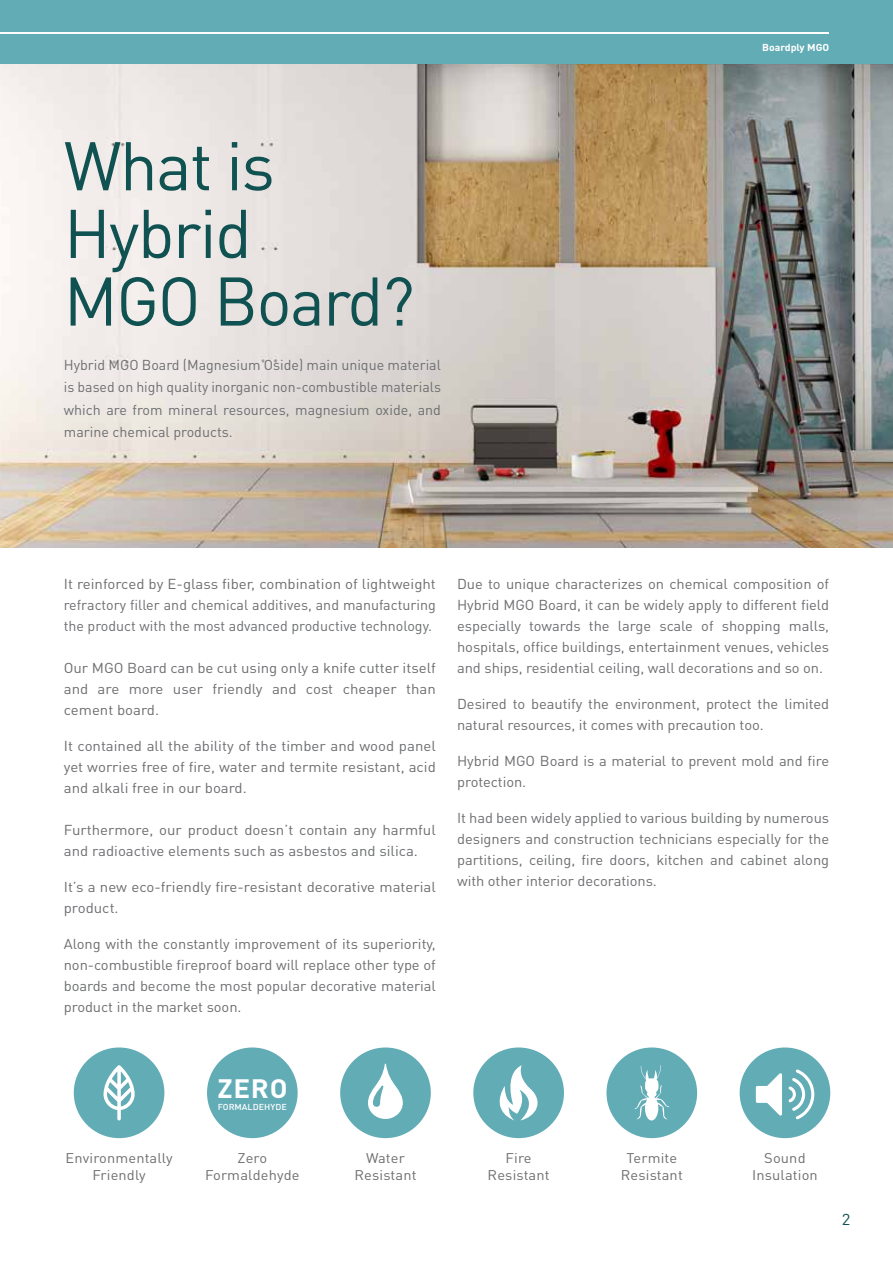
<style>
.page{position:relative;width:893px;height:1263px;background:#fff}
.page>*{position:absolute;margin:0;border:0;box-sizing:border-box;transform-origin:0 0}
.t1{font:67.65px/67.7px "DIN Pro";letter-spacing:-.025em;color:#105151}
.t2{font:700 26.25px "DIN Pro";color:#fff;scale:1.05 1}
.t3{font:15.6px "DIN Pro";color:#105151;scale:1.05 1}
.t4{font:14.25px/21px "DIN Pro";letter-spacing:-.005em;color:#6d6e71;text-align:justify}
.t5{font:14.25px/21px "DIN Pro";letter-spacing:-.005em;color:#6d6e71;text-align:justify;scale:1.05 1}
.t6{font:13.95px/17.5px "DIN Pro";letter-spacing:.01em;color:#6d6e71;text-align:center;scale:1.05 1}
.t7{font:700 10.05px "DIN Pro";color:#fff;scale:1.05 1}
.t8{font:500 8.55px "DIN Pro";color:#fff;scale:1.05 1}
</style>
<div class="page">
<img style="left:0;top:64px;width:893px;height:483px">
<div style="left:0;top:0;width:893px;height:64px;background:#62acb6"></div>
<div style="left:74px;top:1047px;width:90px;height:91px;background:#62acb6;border-radius:50%"></div>
<div style="left:207px;top:1047px;width:91px;height:91px;background:#62acb6;border-radius:50%"></div>
<div style="left:340px;top:1047px;width:91px;height:91px;background:#62acb6;border-radius:50%"></div>
<div style="left:473px;top:1047px;width:91px;height:91px;background:#62acb6;border-radius:50%"></div>
<div style="left:606px;top:1047px;width:91px;height:91px;background:#62acb6;border-radius:50%"></div>
<div style="left:740px;top:1047px;width:90px;height:91px;background:#62acb6;border-radius:50%"></div>
<svg style="left:755px;top:1069px;width:60px;height:51px"></svg>
<svg style="left:104px;top:1065px;width:31px;height:55px"></svg>
<svg style="left:368px;top:1063px;width:35px;height:56px"></svg>
<svg style="left:499px;top:1065px;width:39px;height:55px"></svg>
<svg style="left:634px;top:1065px;width:35px;height:55px"></svg>
<hr style="left:0;top:33px;width:829px;height:1px;background:#fff">
<h1 class="t1" style="left:64px;top:129px;width:352px">What is<br>Hybrid<br>MGO Board?</h1>
<p class="t4" style="left:64px;top:353px;width:379px;line-height:22.5px">Hybrid MGO Board (Magnesium Oside) main unique material is based on high quality inorganic non-combustible materials which are from mineral resources, magnesium oxide, and marine chemical products.</p>
<p class="t7" style="left:762px;top:41px;width:65px">Boardply MGO</p>
<p class="t5" style="left:64px;top:572px;width:356px">It reinforced by E-glass fiber, combination of lightweight refractory filler and chemical additives, and manufacturing the product with the most advanced productive technology.</p>
<p class="t5" style="left:64px;top:656px;width:356px">Our MGO Board can be cut using only a knife cutter itself and are more user friendly and cost cheaper than cement board.</p>
<p class="t5" style="left:64px;top:734px;width:356px">It contained all the ability of the timber and wood panel yet worries free of fire, water and termite resistant, acid and alkali free in our board.</p>
<p class="t5" style="left:64px;top:818px;width:356px">Furthermore, our product doesn’t contain any harmful and radioactive elements such as asbestos and silica.</p>
<p class="t5" style="left:64px;top:875px;width:356px">It’s a new eco-friendly fire-resistant decorative material product.</p>
<p class="t4" style="left:64px;top:932px;width:374px">Along with the constantly improvement of its superiority, non-combustible fireproof board will replace other type of boards and become the most popular decorative material product in the market soon.</p>
<p class="t4" style="left:457px;top:572px;width:374px">Due to unique characterizes on chemical composition of Hybrid MGO Board, it can be widely apply to different field especially towards the large scale of shopping malls, hospitals, office buildings, entertainment venues, vehicles and ships, residential ceiling, wall decorations and so on.</p>
<p class="t4" style="left:457px;top:692px;width:374px">Desired to beautify the environment, protect the limited natural resources, it comes with precaution too.</p>
<p class="t4" style="left:457px;top:749px;width:374px">Hybrid MGO Board is a material to prevent mold and fire protection.</p>
<p class="t4" style="left:457px;top:806px;width:374px">It had been widely applied to various building by numerous designers and construction technicians especially for the partitions, ceiling, fire doors, kitchen and cabinet along with other interior decorations.</p>
<h2 class="t2" style="left:218px;top:1070px;width:68px">ZERO</h2>
<p class="t8" style="left:218px;top:1101px;width:67px">FORMALDEHYDE</p>
<p class="t6" style="left:66px;top:1148px;width:104px">Environmentally<br>Friendly</p>
<p class="t6" style="left:205px;top:1148px;width:92px">Zero<br>Formaldehyde</p>
<p class="t6" style="left:354px;top:1148px;width:61px">Water<br>Resistant</p>
<p class="t6" style="left:488px;top:1148px;width:61px">Fire<br>Resistant</p>
<p class="t6" style="left:621px;top:1148px;width:61px">Termite<br>Resistant</p>
<p class="t6" style="left:752px;top:1148px;width:64px">Sound<br>Insulation</p>
<p class="t3" style="left:842px;top:1209px;width:10px">2</p>
</div>
